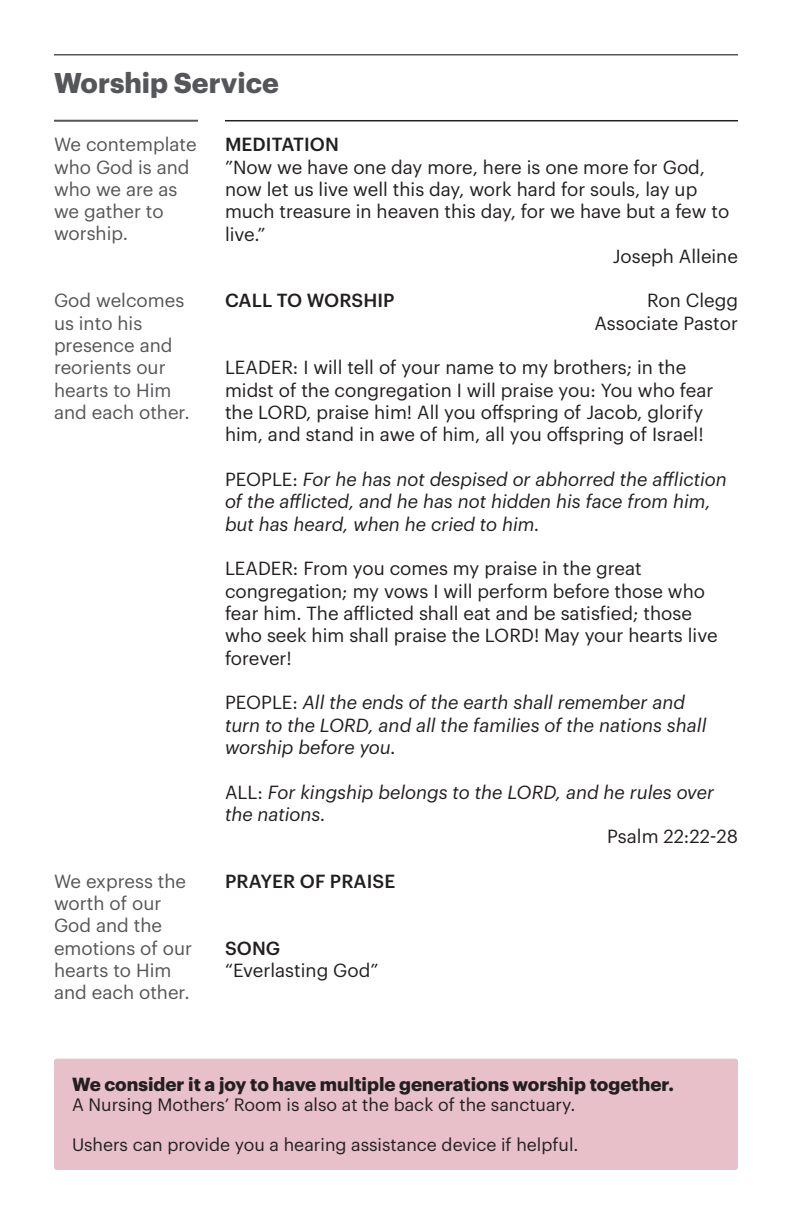
<style>
.page{position:relative;width:792px;height:1224px;background:#fff}
.page>*{position:absolute;margin:0;border:0;box-sizing:border-box;transform-origin:0 0}
.t1{font:700 28px "Graphik";color:#555659}
.t2{font:18.6px/22.4px "Graphik";color:#231f20}
.t3{font:italic 18.6px/22.4px "Graphik";color:#231f20}
.t4{font:18.6px/22.4px "Graphik";color:#555659}
.t5{font:700 18.6px "Graphik";color:#231f20}
.t6{font:500 18.6px "Graphik";letter-spacing:.005em;color:#231f20}
.t7{font:17.6px "Graphik";color:#231f20}
.s1{font-style:normal}
</style>
<div class="page">
<hr style="left:54px;top:120px;width:144px;height:2px;background:#555659">
<hr style="left:225px;top:120px;width:513px;height:1px;background:#231f20">
<hr style="left:54px;top:54px;width:684px;height:2px;background:#555659">
<div style="left:54px;top:1059px;width:684px;height:111px;background:#e7c0c9;border-radius:3px"></div>
<p class="t1" style="left:54px;top:61px;width:226px">Worship Service</p>
<p class="t4" style="left:54px;top:132px;width:144px">We contemplate who God is and who we are as we gather to worship.</p>
<p class="t4" style="left:54px;top:288px;width:137px">God welcomes us into his presence and reorients our hearts to Him and each other.</p>
<p class="t4" style="left:54px;top:868px;width:140px">We express the worth of our<br>God and the emotions of our hearts to Him and each other.</p>
<p class="t6" style="left:225px;top:130px;width:115px">MEDITATION</p>
<p class="t2" style="left:225px;top:154px;width:506px">”Now we have one day more, here is one more for God, now let us live well this day, work hard for souls, lay up much treasure in heaven this day, for we have but a few to live.”</p>
<p class="t2" style="left:613px;top:243px;width:127px">Joseph Alleine</p>
<p class="t6" style="left:225px;top:287px;width:171px">CALL TO WORSHIP</p>
<p class="t2" style="left:594px;top:288px;width:145px;text-align:right">Ron Clegg<br>Associate Pastor</p>
<p class="t2" style="left:225px;top:355px;width:490px">LEADER: I will tell of your name to my brothers; in the midst of the congregation I will praise you: You who fear the LORD, praise him! All you offspring of Jacob, glorify him, and stand in awe of him, all you offspring of Israel!</p>
<p class="t3" style="left:225px;top:467px;width:503px"><span class="s1">PEOPLE:</span> For he has not despised or abhorred the affliction of the afflicted, and he has not hidden his face from him, but has heard, when he cried to him.</p>
<p class="t2" style="left:225px;top:556px;width:494px">LEADER: From you comes my praise in the great congregation; my vows I will perform before those who fear him. The afflicted shall eat and be satisfied; those who seek him shall praise the LORD! May your hearts live forever!</p>
<p class="t3" style="left:225px;top:690px;width:483px"><span class="s1">PEOPLE:</span> All the ends of the earth shall remember and turn to the LORD, and all the families of the nations shall worship before you.</p>
<p class="t3" style="left:225px;top:779px;width:491px"><span class="s1">ALL:</span> For kingship belongs to the LORD, and he rules over the nations.</p>
<p class="t2" style="left:607px;top:824px;width:132px">Psalm 22:22-28</p>
<p class="t6" style="left:225px;top:867px;width:172px">PRAYER OF PRAISE</p>
<p class="t6" style="left:225px;top:934px;width:57px">SONG</p>
<p class="t2" style="left:225px;top:958px;width:155px">“Everlasting God”</p>
<p class="t5" style="left:72px;top:1070px;width:603px">We consider it a joy to have multiple generations worship together.</p>
<p class="t7" style="left:72px;top:1091px;width:505px">A Nursing Mothers’ Room is also at the back of the sanctuary.</p>
<p class="t7" style="left:72px;top:1131px;width:508px">Ushers can provide you a hearing assistance device if helpful.</p>
</div>
